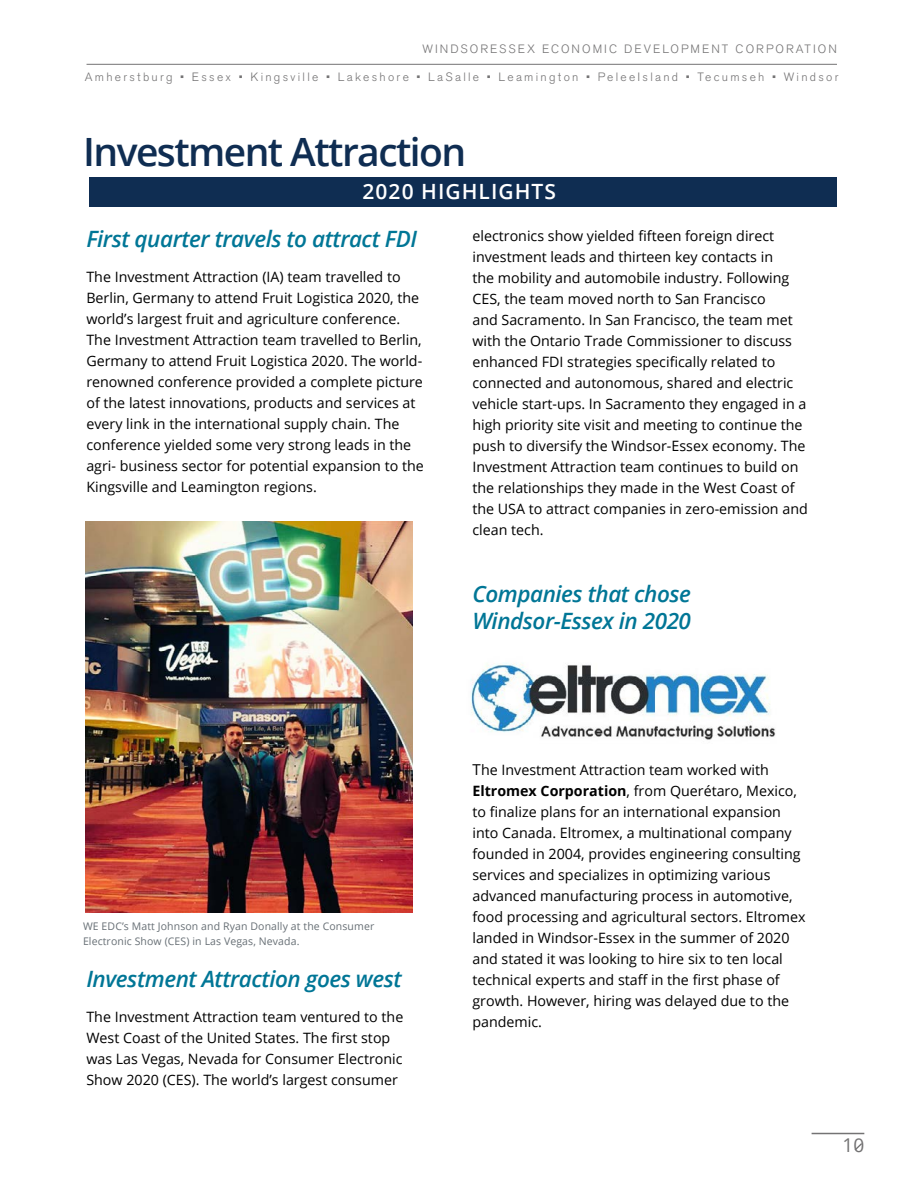
<style>
.page{position:relative;width:918px;height:1188px;background:#fff}
.page>*{position:absolute;margin:0;border:0;box-sizing:border-box;transform-origin:0 0}
.t1{font:600 39px "Open Sans";letter-spacing:-.04em;color:#0f2d52}
.t2{font:italic 600 22.5px/27px "Open Sans";letter-spacing:-.02em;color:#007696}
.t3{font:600 21px "Open Sans";letter-spacing:.05em;color:#fff}
.t4{font:19.05px "Open Sans";color:#747374}
.t5{font:14.25px/21px "Open Sans";color:#000}
.t6{font:300 12px "Akzidenz Grotesk BQ";letter-spacing:.19em;color:#747374}
.t7{font:300 12px "Akzidenz Grotesk BQ";letter-spacing:.17em;color:#747374}
.t8{font:10.5px/15px "Open Sans";letter-spacing:.01em;color:#676f75}
.s1{font-size:15px}
.s2{font-weight:700}
</style>
<div class="page">
<hr style="left:87px;top:64px;width:750px;height:1px;background:#747374">
<hr style="left:812px;top:1133px;width:52px;height:1px;background:#747374">
<svg style="left:854px;top:1143px;width:8px;height:8px"></svg>
<div style="left:89px;top:177px;width:748px;height:30px;background:#0f2d52"></div>
<img style="left:85px;top:522px;width:328px;height:391px">
<img style="left:470px;top:663px;width:306px;height:77px">
<p class="t7" style="left:422px;top:43px;width:416px">WINDSORESSEX ECONOMIC DEVELOPMENT CORPORATION</p>
<p class="t6" style="left:85px;top:70px;width:755px">Amherstburg • Essex • Kingsville • Lakeshore • LaSalle • Leamington • PeleeIsland • Tecumseh • Windsor</p>
<h1 class="t1" style="left:83px;top:125px;width:385px">Investment Attraction</h1>
<h3 class="t3" style="left:363px;top:177px;width:195px">2020 HIGHLIGHTS</h3>
<h2 class="t2" style="left:86px;top:225px;width:332px">First quarter travels to attract FDI</h2>
<p class="t5" style="left:86px;top:266px;width:339px">The Investment Attraction (IA) team travelled to Berlin, Germany to attend Fruit Logistica 2020, the world’s largest fruit and agriculture conference.<br>The Investment Attraction team travelled to Berlin, Germany to attend Fruit Logistica 2020. The world&shy;renowned conference provided a complete picture of the latest innovations, products and services at every link in the international supply chain. The conference yielded some very strong leads in the agri- business sector for potential expansion to the Kingsville and Leamington regions.</p>
<p class="t5" style="left:472px;top:225px;width:337px">electronics show yielded fifteen foreign direct investment leads and thirteen key contacts in<br>the mobility and automobile industry. Following CES, the team moved north to San Francisco<br>and Sacramento. In San Francisco, the team met with the Ontario Trade Commissioner to discuss enhanced FDI strategies specifically related to connected and autonomous, shared and electric vehicle start-ups. In Sacramento they engaged in a high priority site visit and meeting to continue the push to diversify the Windsor-Essex economy. The Investment Attraction team continues to build on the relationships they made in the West Coast of the USA to attract companies in zero-emission and clean tech.</p>
<h2 class="t2" style="left:472px;top:580px;width:220px">Companies that chose<br>Windsor-Essex in 2020</h2>
<p class="t8" style="left:83px;top:918px;width:293px">WE EDC’s Matt Johnson and Ryan Donally at the Consumer<br>Electronic Show (CES) in Las Vegas, Nevada.</p>
<h2 class="t2" style="left:86px;top:965px;width:317px">Investment Attraction goes west</h2>
<p class="t5" style="left:86px;top:1006px;width:318px">The Investment Attraction team ventured to the West Coast of the United States. The first stop was Las Vegas, Nevada for Consumer Electronic Show 2020 (CES). The world’s largest consumer</p>
<p class="t5" style="left:472px;top:759px;width:335px"><span class="s1">T</span>he Investment Attraction team worked with <span class="s2">Eltromex Corporation</span>, from Querétaro, Mexico, to finalize plans for an international expansion into Canada. Eltromex, a multinational company founded in 2004, provides engineering consulting services and specializes in optimizing various advanced manufacturing process in automotive, food processing and agricultural sectors. Eltromex landed in Windsor-Essex in the summer of 2020 and stated it was looking to hire six to ten local technical experts and staff in the first phase of growth. However, hiring was delayed due to the pandemic.</p>
<h3 class="t4" style="left:842px;top:1133px;width:23px">10</h3>
</div>
